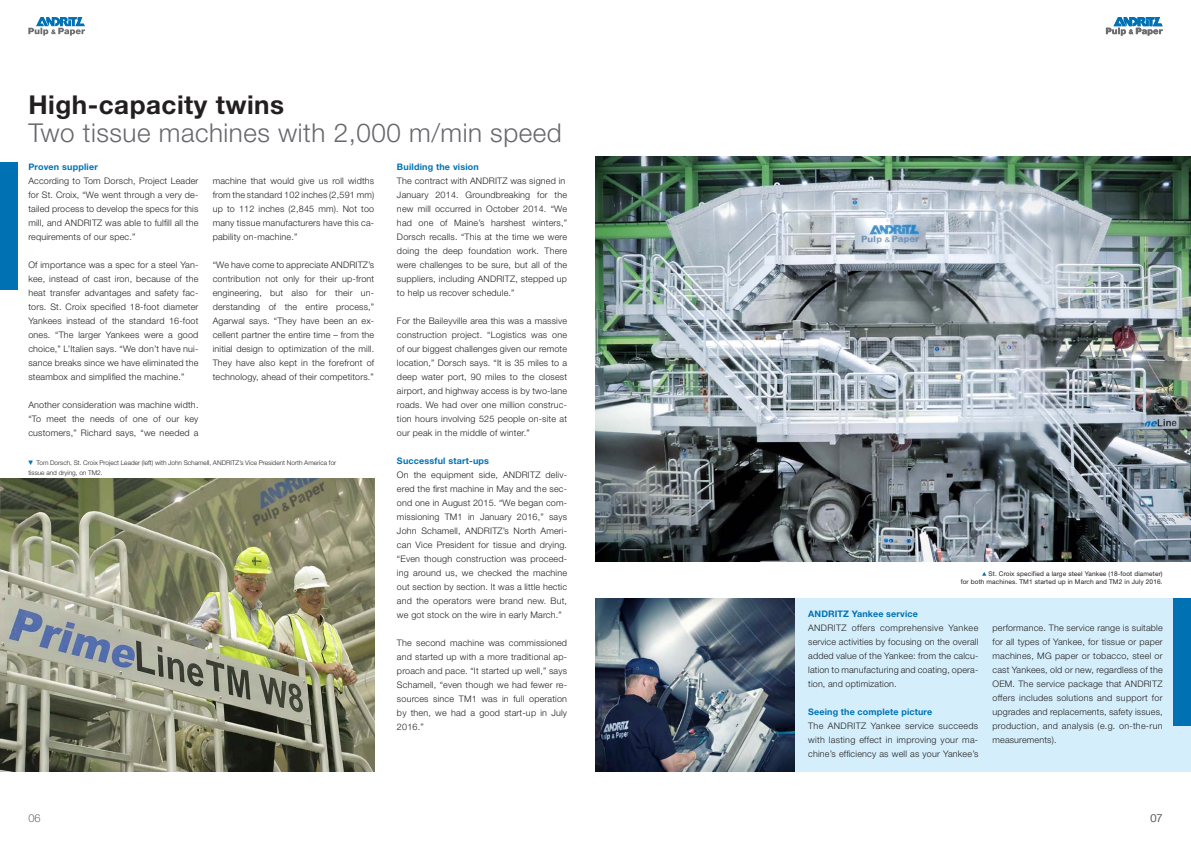
<style>
.page{position:relative;width:1191px;height:842px;background:#fff}
.page>*{position:absolute;margin:0;border:0;box-sizing:border-box;transform-origin:0 0}
.t1{font:300 26px "Helvetica Neue";letter-spacing:.02em;color:#68676c}
.t2{font:700 26px "Helvetica Neue";letter-spacing:.02em;color:#231f20}
.t3{font:300 11px "Helvetica Neue";color:#6c6d70}
.t4{font:300 9px/14px "Helvetica Neue";letter-spacing:.02em;color:#231f20;text-align:justify}
.t5{font:700 9px "Helvetica Neue";letter-spacing:.02em;color:#0072b4}
.t6{font:300 6.5px/10px "Helvetica Neue";letter-spacing:.005em;color:#231f20}
.t7{font:6.5px/8px "Helvetica Neue";letter-spacing:.02em;color:#231f20;text-align:right}
.s1{font-family:"Arial Narrow";font-weight:400;color:#0072b4}
</style>
<div class="page">
<svg style="left:28px;top:17px;width:57px;height:19px"></svg>
<div style="left:0;top:163px;width:17px;height:127px;background:#0072b4"></div>
<img style="left:0;top:479px;width:374px;height:292px">
<img style="left:595px;top:156px;width:596px;height:406px">
<svg style="left:982px;top:572px;width:4px;height:4px"></svg>
<div style="left:595px;top:598px;width:596px;height:173px;background:#d4effb"></div>
<div style="left:1174px;top:598px;width:17px;height:128px;background:#0072b4"></div>
<img style="left:595px;top:598px;width:199px;height:173px">
<svg style="left:1106px;top:17px;width:56px;height:19px"></svg>
<h1 class="t2" style="left:28px;top:88px;width:257px">High-capacity twins</h1>
<h1 class="t1" style="left:28px;top:117px;width:535px">Two tissue machines with 2,000 m/min speed</h1>
<p class="t5" style="left:28px;top:161px;width:71px">Proven supplier</p>
<p class="t4" style="left:28px;top:173px;width:172px">According to Tom Dorsch, Project Leader for St. Croix, “We went through a very de&shy;tailed process to develop the specs for this mill, and ANDRITZ was able to fulfill all the requirements of our spec.”</p>
<p class="t4" style="left:28px;top:257px;width:172px">Of importance was a spec for a steel Yan&shy;kee, instead of cast iron, because of the heat transfer advantages and safety fac&shy;tors. St. Croix specified 18-foot diameter Yankees instead of the standard 16-foot ones. “The larger Yankees were a good choice,” L’Italien says. “We don’t have nui&shy;sance breaks since we have eliminated the steambox and simplified the machine.”</p>
<p class="t4" style="left:28px;top:397px;width:172px">Another consideration was machine width. “To meet the needs of one of our key customers,” Richard says, “we needed a</p>
<p class="t4" style="left:213px;top:174px;width:163px">machine that would give us roll widths from the standard 102 inches (2,591 mm) up to 112 inches (2,845 mm). Not too many tissue manufacturers have this ca&shy;pability on-machine.”</p>
<p class="t4" style="left:213px;top:258px;width:163px">“We have come to appreciate ANDRITZ’s contribution not only for their up-front engineering, but also for their un&shy;derstanding of the entire process,” Agarwal says. “They have been an ex&shy;cellent partner the entire time – from the initial design to optimization of the mill.<br>They have also kept in the forefront of technology, ahead of their competitors.”</p>
<p class="t6" style="left:28px;top:457px;width:309px"><span class="s1">▼</span> Tom Dorsch, St. Croix Project Leader (left) with John Schamell, ANDRITZ’s Vice President North America for tissue and drying, on TM2.</p>
<p class="t5" style="left:397px;top:161px;width:83px">Building the vision</p>
<p class="t4" style="left:397px;top:174px;width:172px;text-align:left">The contract with ANDRITZ was signed in January 2014. Groundbreaking for the new mill occurred in October 2014. “We had one of Maine’s harshest winters,” Dorsch recalls. “This at the time we were doing the deep foundation work. There were challenges to be sure, but all of the suppliers, including ANDRITZ, stepped up to help us recover schedule.”</p>
<p class="t4" style="left:397px;top:314px;width:172px">For the Baileyville area this was a massive construction project. “Logistics was one of our biggest challenges given our remote location,” Dorsch says. “It is 35 miles to a deep water port, 90 miles to the closest airport, and highway access is by two-lane roads. We had over one million construc&shy;tion hours involving 525 people on-site at our peak in the middle of winter.”</p>
<p class="t5" style="left:397px;top:456px;width:94px">Successful start-ups</p>
<p class="t4" style="left:397px;top:468px;width:172px">On the equipment side, ANDRITZ deliv&shy;ered the first machine in May and the sec&shy;ond one in August 2015. “We began com&shy;missioning TM1 in January 2016,” says John Schamell, ANDRITZ’s North Ameri&shy;can Vice President for tissue and drying. “Even though construction was proceed&shy;ing around us, we checked the machine out section by section. It was a little hectic and the operators were brand new. But, we got stock on the wire in early March.”</p>
<p class="t4" style="left:397px;top:636px;width:172px">The second machine was commissioned and started up with a more traditional ap&shy;proach and pace. “It started up well,” says Schamell, “even though we had fewer re&shy;sources since TM1 was in full operation by then, we had a good start-up in July 2016.”</p>
<p class="t3" style="left:28px;top:811px;width:14px">06</p>
<p class="t7" style="left:960px;top:569px;width:203px">St. Croix specified a large steel Yankee (18-foot diameter)<br>for both machines. TM1 started up in March and TM2 in July 2016.</p>
<p class="t5" style="left:808px;top:608px;width:111px">ANDRITZ Yankee service</p>
<p class="t4" style="left:808px;top:621px;width:172px">ANDRITZ offers comprehensive Yankee service activities by focusing on the overall added value of the Yankee: from the calcu&shy;lation to manufacturing and coating, opera&shy;tion, and optimization.</p>
<p class="t5" style="left:808px;top:706px;width:126px">Seeing the complete picture</p>
<p class="t4" style="left:808px;top:719px;width:172px">The ANDRITZ Yankee service succeeds with lasting effect in improving your ma&shy;chine’s efficiency as well as your Yankee’s</p>
<p class="t4" style="left:992px;top:621px;width:172px">performance. The service range is suitable for all types of Yankee, for tissue or paper machines, MG paper or tobacco, steel or cast Yankees, old or new, regardless of the OEM. The service package that ANDRITZ offers includes solutions and support for upgrades and replacements, safety issues, production, and analysis (e.g. on-the-run measurements).</p>
<p class="t3" style="left:1150px;top:811px;width:14px">07</p>
</div>
